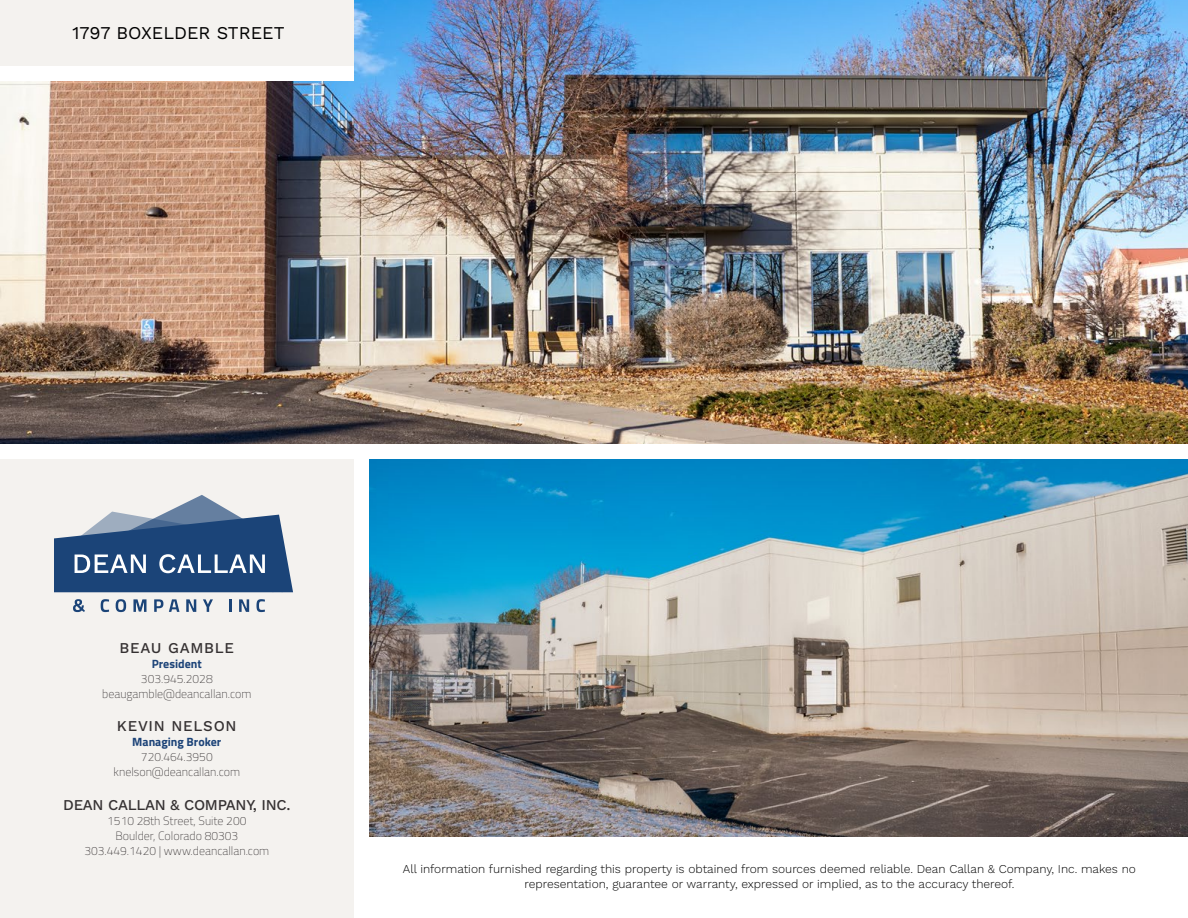
<style>
.page{position:relative;width:1188px;height:918px;background:#fff}
.page>*{position:absolute;margin:0;border:0;box-sizing:border-box;transform-origin:0 0}
.t1{font:18px "Work Sans";color:#000}
.t2{font:500 15px "Work Sans";letter-spacing:-.02em;color:#353132}
.t3{font:500 15px "Work Sans";letter-spacing:.05em;color:#353132}
.t4{font:300 12px/14.4px "Work Sans";color:#000;text-align:center}
.t5{font:200 12px/15px "Cairo";color:#353132;text-align:center}
.t6{font:700 12px "Cairo";color:#1c4378}
</style>
<div class="page">
<img style="left:0;top:0;width:1188px;height:444px">
<div style="left:0;top:0;width:354px;height:68px;background:#f4f2ef"></div>
<div style="left:0;top:459px;width:354px;height:459px;background:#f4f2ef"></div>
<div style="left:0;top:66px;width:354px;height:15px;background:#fff"></div>
<img style="left:369px;top:459px;width:819px;height:378px">
<svg style="left:54px;top:495px;width:239px;height:97px"></svg>
<svg style="left:73px;top:599px;width:12px;height:13px"></svg>
<svg style="left:101px;top:599px;width:8px;height:13px"></svg>
<svg style="left:116px;top:599px;width:10px;height:13px"></svg>
<svg style="left:133px;top:599px;width:13px;height:13px"></svg>
<svg style="left:154px;top:599px;width:9px;height:13px"></svg>
<svg style="left:169px;top:599px;width:10px;height:13px"></svg>
<svg style="left:186px;top:599px;width:10px;height:13px"></svg>
<svg style="left:203px;top:599px;width:10px;height:13px"></svg>
<svg style="left:229px;top:599px;width:2px;height:13px"></svg>
<svg style="left:239px;top:599px;width:10px;height:13px"></svg>
<svg style="left:257px;top:599px;width:8px;height:13px"></svg>
<h1 class="t1" style="left:72px;top:22px;width:214px">1797 BOXELDER STREET</h1>
<p class="t3" style="left:119px;top:639px;width:116px">BEAU GAMBLE</p>
<p class="t6" style="left:152px;top:654px;width:52px">President</p>
<p class="t5" style="left:102px;top:671px;width:151px">303.945.2028 beaugamble@deancallan.com</p>
<p class="t3" style="left:117px;top:717px;width:121px">KEVIN NELSON</p>
<p class="t6" style="left:132px;top:732px;width:91px">Managing Broker</p>
<p class="t5" style="left:114px;top:750px;width:128px">720.464.3950 knelson@deancallan.com</p>
<p class="t2" style="left:63px;top:796px;width:229px">DEAN CALLAN &amp; COMPANY, INC.</p>
<p class="t5" style="left:84px;top:813px;width:186px">1510 28th Street, Suite 200<br>Boulder, Colorado 80303<br>303.449.1420 | www.deancallan.com</p>
<p class="t4" style="left:403px;top:862px;width:735px">All information furnished regarding this property is obtained from sources deemed reliable. Dean Callan &amp; Company, Inc. makes no representation, guarantee or warranty, expressed or implied, as to the accuracy thereof.</p>
</div>
